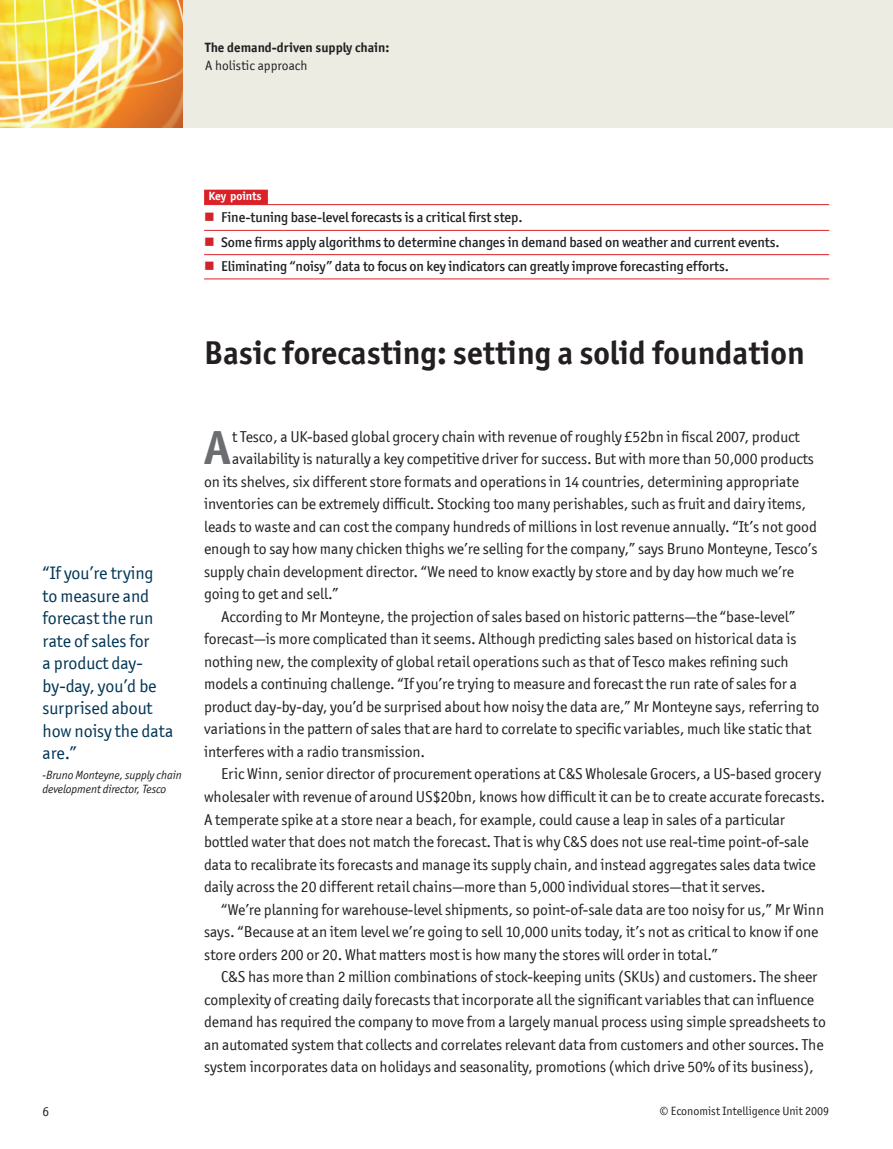
<style>
.page{position:relative;width:893px;height:1149px;background:#fff}
.page>*{position:absolute;margin:0;border:0;box-sizing:border-box;transform-origin:0 0}
.t1{font:700 47.85px "Officina San ITC";color:#6c6d70}
.t2{font:700 33px "Officina San ITC";color:#231f20}
.t3{font:18px/22.5px "Officina San ITC";letter-spacing:-.005em;color:#003555}
.t4{font:15.75px "Officina San ITC";letter-spacing:-.005em;color:#231f20}
.t5{font:500 14.25px "Officina San ITC";letter-spacing:-.005em;color:#231f20}
.t6{font:700 13.5px "Officina San ITC";color:#231f20}
.t7{font:13.5px "Officina San ITC";color:#231f20}
.t8{font:italic 12px/13.5px "Officina San ITC";letter-spacing:-.005em;color:#231f20}
.t9{font:12px "Officina San ITC";color:#231f20}
.t10{font:700 12px "Officina San ITC";letter-spacing:-.005em;color:#fff}
.s1{color:#d1232a}
</style>
<div class="page">
<div style="left:0;top:0;width:893px;height:128px;background:#ecece3"></div>
<img style="left:0;top:0;width:182px;height:128px">
<div style="left:204px;top:189px;width:64px;height:15px;background:#da2128"></div>
<hr style="left:204px;top:204px;width:625px;height:1px;background:#da2128">
<hr style="left:204px;top:230px;width:625px;height:1px;background:#da2128">
<hr style="left:204px;top:254px;width:625px;height:1px;background:#da2128">
<hr style="left:204px;top:278px;width:625px;height:1px;background:#da2128">
<p class="t6" style="left:205px;top:39px;width:186px">The demand-driven supply chain:</p>
<p class="t7" style="left:205px;top:58px;width:104px">A holistic approach</p>
<p class="t10" style="left:208px;top:188px;width:55px">Key points</p>
<p class="t5" style="left:204px;top:209px;width:320px"><span class="s1">■</span> Fine-tuning base-level forecasts is a critical first step.</p>
<p class="t5" style="left:204px;top:233px;width:577px"><span class="s1">■</span> Some firms apply algorithms to determine changes in demand based on weather and current events.</p>
<p class="t5" style="left:204px;top:257px;width:526px"><span class="s1">■</span> Eliminating “noisy” data to focus on key indicators can greatly improve forecasting efforts.</p>
<h2 class="t2" style="left:204px;top:332px;width:602px">Basic forecasting: setting a solid foundation</h2>
<p class="t3" style="left:43px;top:561px;width:132px">“If you’re trying<br>to measure and forecast the run rate of sales for<br>a product day&shy;by-day, you’d be surprised about how noisy the data are.”</p>
<p class="t8" style="left:43px;top:768px;width:141px">-Bruno Monteyne, supply chain development director, Tesco</p>
<h1 class="t1" style="left:204px;top:418px;width:28px">A</h1>
<p class="t4" style="left:232px;top:427px;width:569px">t Tesco, a UK-based global grocery chain with revenue of roughly £52bn in fiscal 2007, product</p>
<p class="t4" style="left:232px;top:449px;width:583px">availability is naturally a key competitive driver for success. But with more than 50,000 products</p>
<p class="t4" style="left:204px;top:472px;width:596px">on its shelves, six different store formats and operations in 14 countries, determining appropriate</p>
<p class="t4" style="left:204px;top:494px;width:603px">inventories can be extremely difficult. Stocking too many perishables, such as fruit and dairy items,</p>
<p class="t4" style="left:204px;top:517px;width:614px">leads to waste and can cost the company hundreds of millions in lost revenue annually. “It’s not good</p>
<p class="t4" style="left:204px;top:539px;width:615px">enough to say how many chicken thighs we’re selling for the company,” says Bruno Monteyne, Tesco’s</p>
<p class="t4" style="left:204px;top:562px;width:591px">supply chain development director. “We need to know exactly by store and by day how much we’re</p>
<p class="t4" style="left:204px;top:584px;width:136px">going to get and sell.”</p>
<p class="t4" style="left:221px;top:607px;width:576px">According to Mr Monteyne, the projection of sales based on historic patterns—the “base-level”</p>
<p class="t4" style="left:204px;top:629px;width:594px">forecast—is more complicated than it seems. Although predicting sales based on historical data is</p>
<p class="t4" style="left:204px;top:652px;width:586px">nothing new, the complexity of global retail operations such as that of Tesco makes refining such</p>
<p class="t4" style="left:204px;top:674px;width:594px">models a continuing challenge. “If you’re trying to measure and forecast the run rate of sales for a</p>
<p class="t4" style="left:204px;top:697px;width:617px">product day-by-day, you’d be surprised about how noisy the data are,” Mr Monteyne says, referring to</p>
<p class="t4" style="left:204px;top:719px;width:609px">variations in the pattern of sales that are hard to correlate to specific variables, much like static that</p>
<p class="t4" style="left:204px;top:742px;width:223px">interferes with a radio transmission.</p>
<p class="t4" style="left:221px;top:764px;width:601px">Eric Winn, senior director of procurement operations at C&amp;S Wholesale Grocers, a US-based grocery</p>
<p class="t4" style="left:204px;top:787px;width:622px">wholesaler with revenue of around US$20bn, knows how difficult it can be to create accurate forecasts.</p>
<p class="t4" style="left:204px;top:809px;width:583px">A temperate spike at a store near a beach, for example, could cause a leap in sales of a particular</p>
<p class="t4" style="left:204px;top:832px;width:606px">bottled water that does not match the forecast. That is why C&amp;S does not use real-time point-of-sale</p>
<p class="t4" style="left:204px;top:854px;width:613px">data to recalibrate its forecasts and manage its supply chain, and instead aggregates sales data twice</p>
<p class="t4" style="left:204px;top:877px;width:563px">daily across the 20 different retail chains—more than 5,000 individual stores—that it serves.</p>
<p class="t4" style="left:221px;top:899px;width:605px">“We’re planning for warehouse-level shipments, so point-of-sale data are too noisy for us,” Mr Winn</p>
<p class="t4" style="left:204px;top:922px;width:616px">says. “Because at an item level we’re going to sell 10,000 units today, it’s not as critical to know if one</p>
<p class="t4" style="left:204px;top:944px;width:515px">store orders 200 or 20. What matters most is how many the stores will order in total.”</p>
<p class="t4" style="left:221px;top:967px;width:598px">C&amp;S has more than 2 million combinations of stock-keeping units (SKUs) and customers. The sheer</p>
<p class="t4" style="left:204px;top:989px;width:612px">complexity of creating daily forecasts that incorporate all the significant variables that can influence</p>
<p class="t4" style="left:204px;top:1012px;width:623px">demand has required the company to move from a largely manual process using simple spreadsheets to</p>
<p class="t4" style="left:204px;top:1034px;width:621px">an automated system that collects and correlates relevant data from customers and other sources. The</p>
<p class="t4" style="left:204px;top:1057px;width:611px">system incorporates data on holidays and seasonality, promotions (which drive 50% of its business),</p>
<p class="t9" style="left:660px;top:1103px;width:171px">© Economist Intelligence Unit 2009</p>
</div>
